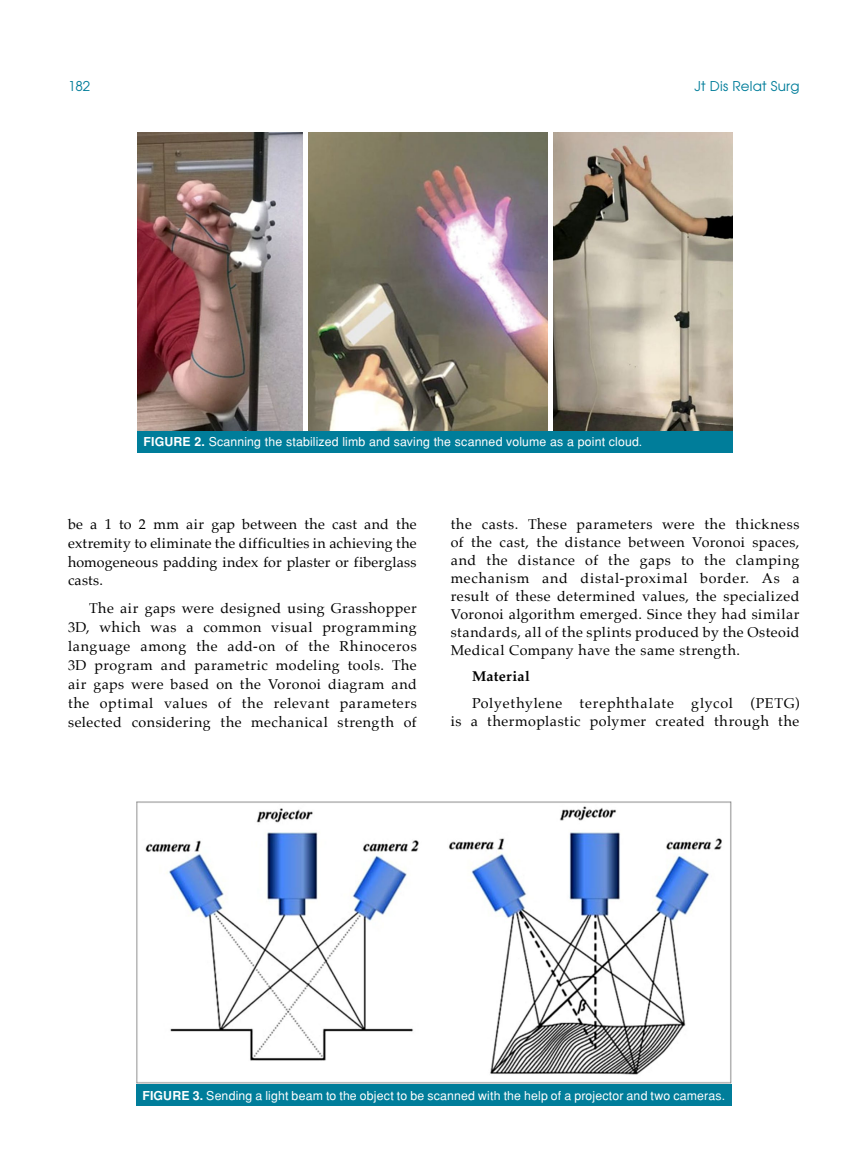
<style>
.page{position:relative;width:859px;height:1170px;background:#fff}
.page>*{position:absolute;margin:0;border:0;box-sizing:border-box;transform-origin:0 0}
.t1{font:14.25px/18.9px "Palatino";letter-spacing:.035em;color:#000;text-align:justify}
.t2{font:700 14.25px "Palatino";letter-spacing:.025em;color:#000}
.t3{font:13.5px "Avant Garde Tr";letter-spacing:.015em;color:#007d9a}
.t4{font:12.3px "Helvetica Normal Tr";letter-spacing:.01em;color:#fff}
.s1{font-family:"Helvetica Tr";font-weight:700}
</style>
<div class="page">
<img style="left:137px;top:133px;width:596px;height:299px">
<div style="left:303px;top:132px;width:5px;height:301px;background:#fff"></div>
<hr style="left:549px;top:132px;width:4px;height:301px;background:#fff">
<div style="left:137px;top:431px;width:595px;height:22px;background:#007d9a"></div>
<div style="left:136px;top:1084px;width:595px;height:22px;background:#007d9a"></div>
<img style="left:136px;top:801px;width:596px;height:282px">
<p class="t3" style="left:68px;top:77px;width:24px">182</p>
<p class="t3" style="left:694px;top:77px;width:106px">Jt Dis Relat Surg</p>
<p class="t4" style="left:144px;top:434px;width:500px"><span class="s1">FIGURE 2.</span> Scanning the stabilized limb and saving the scanned volume as a point cloud.</p>
<p class="t1" style="left:68px;top:514px;width:350px">be a 1 to 2 mm air gap between the cast and the extremity to eliminate the difficulties in achieving the homogeneous padding index for plaster or fiberglass casts.</p>
<p class="t1" style="left:68px;top:598px;width:350px;text-indent:21px">The air gaps were designed using Grasshopper 3D, which was a common visual programming language among the add-on of the Rhinoceros 3D program and parametric modeling tools. The air gaps were based on the Voronoi diagram and the optimal values of the relevant parameters selected considering the mechanical strength of</p>
<p class="t1" style="left:451px;top:514px;width:350px;line-height:18px">the casts. These parameters were the thickness of the cast, the distance between Voronoi spaces, and the distance of the gaps to the clamping mechanism and distal-proximal border. As a result of these determined values, the specialized Voronoi algorithm emerged. Since they had similar standards, all of the splints produced by the Osteoid Medical Company have the same strength.</p>
<p class="t2" style="left:472px;top:664px;width:59px">Material</p>
<p class="t1" style="left:451px;top:693px;width:350px;line-height:18px;text-align:right">Polyethylene terephthalate glycol (PETG)<br>is a thermoplastic polymer created through the</p>
<p class="t4" style="left:142px;top:1087px;width:584px"><span class="s1">FIGURE 3.</span> Sending a light beam to the object to be scanned with the help of a projector and two cameras.</p>
</div>
